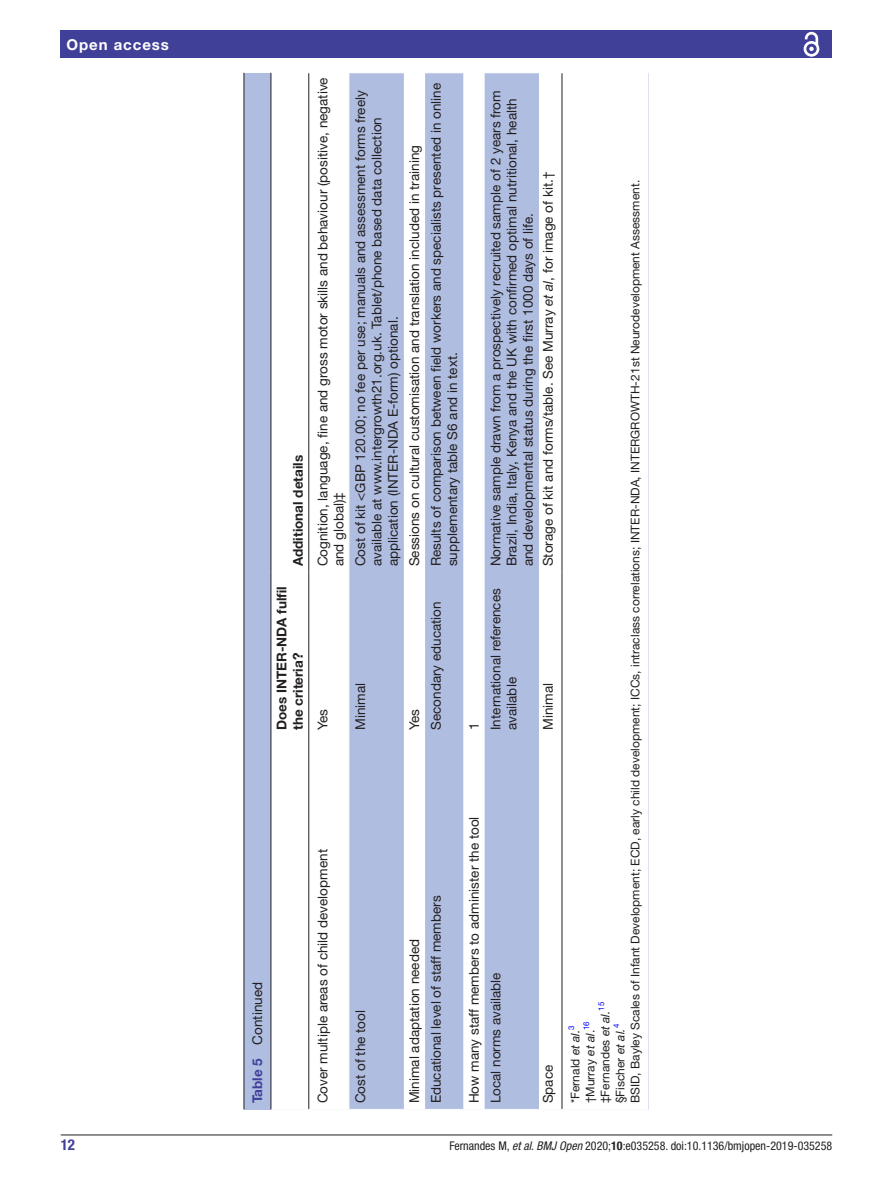
<style>
.page{position:relative;width:893px;height:1191px;background:#fff}
.page>*{position:absolute;margin:0;border:0;box-sizing:border-box;transform-origin:0 0}
.t1{font:700 15px "Helvetica Neue LT Std";letter-spacing:.065em;color:#fff}
.t2{font:700 condensed 15px "Helvetica Neue LT Std";color:#414099}
.t3{font:13.5px/16.2px "Helvetica Neue LT Std";color:#231f20}
.t4{font:700 13.5px/16.2px "Helvetica Neue LT Std";color:#231f20}
.t5{font:12px "Helvetica Neue LT Std";color:#231f20}
.t6{font:condensed 12px "Helvetica Neue LT Std";color:#231f20}
.t7{font:7.95px "Helvetica Neue LT Std";color:#00f}
.s1{font-weight:700;color:#414099}
.s2{font-style:italic}
.s3{font-weight:700}
</style>
<div class="page">
<hr style="left:61px;top:1134px;width:771px;height:1px;background:#231f20">
<div style="left:61px;top:31px;width:771px;height:27px;background:#414099"></div>
<svg style="left:803px;top:31px;width:17px;height:26px"></svg>
<div style="left:262px;top:73px;width:387px;height:1036px;background:#afbde1"></div>
<div style="left:272px;top:73px;width:377px;height:1036px;background:#fff"></div>
<svg style="left:350px;top:73px;width:189px;height:1036px"></svg>
<hr style="left:271px;top:736px;width:1px;height:373px;background:#231f20">
<hr style="left:308px;top:736px;width:1px;height:373px;background:#231f20">
<hr style="left:271px;top:572px;width:1px;height:164px;background:#231f20">
<hr style="left:308px;top:572px;width:1px;height:164px;background:#231f20">
<hr style="left:271px;top:73px;width:1px;height:499px;background:#231f20">
<hr style="left:308px;top:73px;width:1px;height:499px;background:#231f20">
<hr style="left:562px;top:572px;width:1px;height:164px;background:#231f20">
<hr style="left:562px;top:73px;width:1px;height:499px;background:#231f20">
<hr style="left:562px;top:736px;width:1px;height:373px;background:#231f20">
<hr style="left:579px;top:73px;width:1px;height:1030px;background:#fff">
<hr style="left:594px;top:73px;width:1px;height:1030px;background:#fff">
<hr style="left:609px;top:73px;width:1px;height:1030px;background:#fff">
<hr style="left:624px;top:73px;width:1px;height:1030px;background:#fff">
<hr style="left:639px;top:73px;width:1px;height:1030px;background:#fff">
<div style="left:244px;top:73px;width:18px;height:1036px;background:#afbde1"></div>
<hr style="left:244px;top:73px;width:1px;height:1036px;background:#231f20">
<p class="t1" style="left:66px;top:35px;width:104px">Open access</p>
<p class="t4" style="left:290px;top:566px;width:113px;rotate:-90deg">Additional details</p>
<p class="t4" style="left:273px;top:730px;width:145px;rotate:-90deg">Does INTER-NDA fulfil the criteria?</p>
<p class="t3" style="left:249px;top:1103px;width:123px;rotate:-90deg"><span class="s1">Table 5</span> Continued</p>
<p class="t3" style="left:314px;top:566px;width:490px;rotate:-90deg">Cognition, language, fine and gross motor skills and behaviour (positive, negative and global)‡</p>
<p class="t3" style="left:352px;top:566px;width:477px;rotate:-90deg">Cost of kit &lt;GBP 120.00; no fee per use; manuals and assessment forms freely available at www.intergrowth21.org.uk. Tablet/phone based data collection application (INTER-NDA E-form) optional.</p>
<p class="t3" style="left:406px;top:566px;width:423px;rotate:-90deg">Sessions on cultural customisation and translation included in training</p>
<p class="t3" style="left:428px;top:566px;width:485px;rotate:-90deg">Results of comparison between field workers and specialists presented in online supplementary table S6 and in text.</p>
<p class="t3" style="left:314px;top:730px;width:23px;rotate:-90deg">Yes</p>
<p class="t3" style="left:352px;top:730px;width:49px;rotate:-90deg">Minimal</p>
<p class="t3" style="left:406px;top:730px;width:23px;rotate:-90deg">Yes</p>
<p class="t3" style="left:428px;top:730px;width:130px;rotate:-90deg">Secondary education</p>
<p class="t3" style="left:466px;top:730px;width:9px;rotate:-90deg">1</p>
<p class="t3" style="left:487px;top:566px;width:477px;rotate:-90deg">Normative sample drawn from a prospectively recruited sample of 2 years from<br>Brazil, India, Italy, Kenya and the UK with confirmed optimal nutritional, health and developmental status during the first 1000 days of life.</p>
<p class="t3" style="left:540px;top:566px;width:396px;rotate:-90deg">Storage of kit and forms/table. See Murray <span class="s2">et al</span>, for image of kit.†</p>
<p class="t3" style="left:487px;top:730px;width:143px;rotate:-90deg">International references available</p>
<p class="t3" style="left:540px;top:730px;width:49px;rotate:-90deg">Minimal</p>
<p class="t3" style="left:314px;top:1103px;width:256px;rotate:-90deg">Cover multiple areas of child development</p>
<p class="t3" style="left:352px;top:1103px;width:95px;rotate:-90deg">Cost of the tool</p>
<p class="t3" style="left:406px;top:1103px;width:166px;rotate:-90deg">Minimal adaptation needed</p>
<p class="t3" style="left:428px;top:1103px;width:209px;rotate:-90deg">Educational level of staff members</p>
<p class="t3" style="left:466px;top:1103px;width:288px;rotate:-90deg">How many staff members to administer the tool</p>
<p class="t3" style="left:487px;top:1103px;width:133px;rotate:-90deg">Local norms available</p>
<p class="t3" style="left:540px;top:1103px;width:40px;rotate:-90deg">Space</p>
<p class="t5" style="left:628px;top:1103px;width:925px;rotate:-90deg">BSID, Bayley Scales of Infant Development; ECD, early child development; ICCs, intraclass correlations; INTER-NDA, INTERGROWTH-21st Neurodevelopment Assessment.</p>
<p class="t7" style="left:597px;top:1010px;width:10px;rotate:-90deg">15</p>
<p class="t7" style="left:582px;top:1030px;width:10px;rotate:-90deg">16</p>
<p class="t5" style="left:598px;top:1103px;width:94px;rotate:-90deg">‡Fernandes <span class="s2">et al.</span></p>
<p class="t7" style="left:612px;top:1028px;width:6px;rotate:-90deg">4</p>
<p class="t7" style="left:567px;top:1029px;width:6px;rotate:-90deg">3</p>
<p class="t5" style="left:613px;top:1103px;width:76px;rotate:-90deg">§Fischer <span class="s2">et al.</span></p>
<p class="t5" style="left:583px;top:1103px;width:75px;rotate:-90deg">†Murray <span class="s2">et al</span>.</p>
<p class="t5" style="left:568px;top:1103px;width:75px;rotate:-90deg">*Fernald <span class="s2">et al.</span></p>
<p class="t2" style="left:61px;top:1135px;width:16px">12</p>
<p class="t6" style="left:449px;top:1138px;width:384px">Fernandes M, <span class="s2">et al</span>. <span class="s2">BMJ Open</span> 2020;<span class="s3">10</span>:e035258. doi:10.1136/bmjopen-2019-035258</p>
</div>
